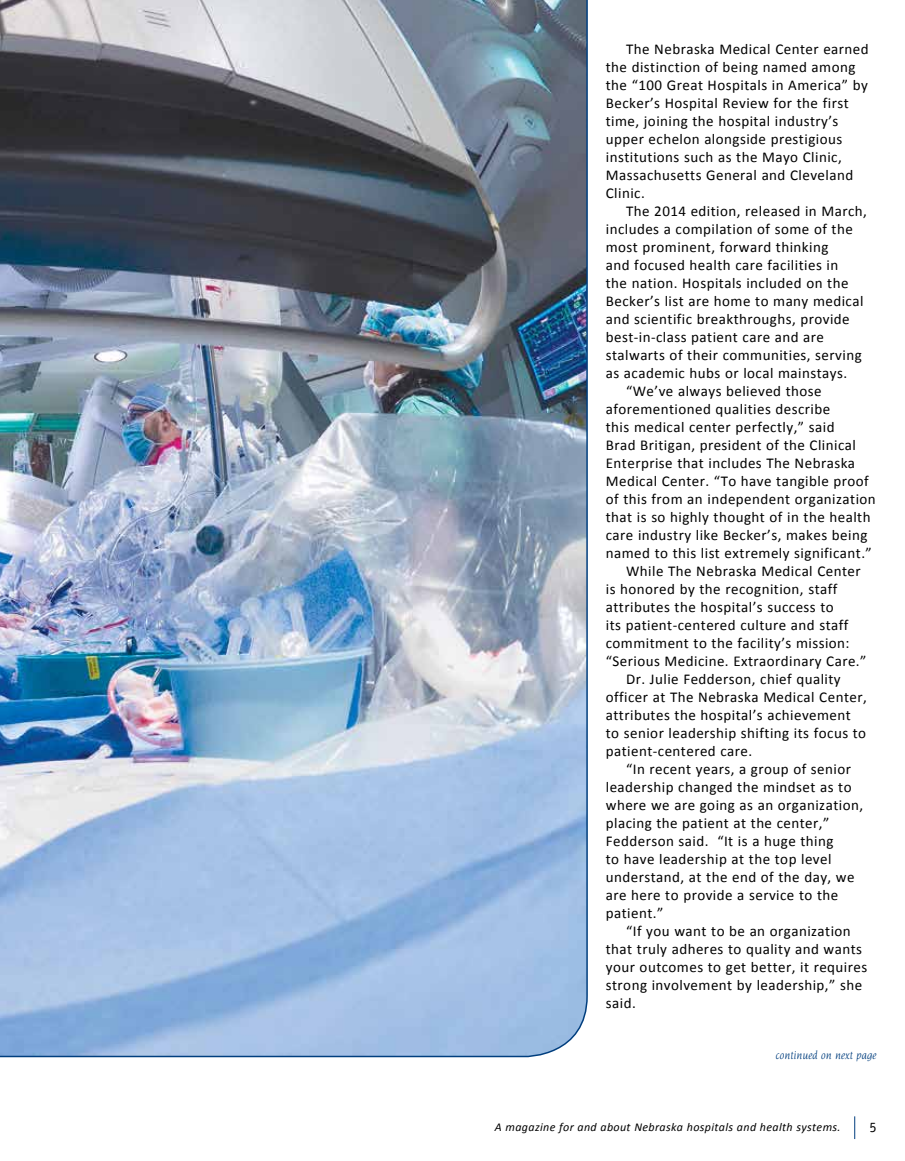
<style>
.page{position:relative;width:905px;height:1161px;background:#fff}
.page>*{position:absolute;margin:0;border:0;box-sizing:border-box;transform-origin:0 0}
.t1{font:15px/18px "Calibri";letter-spacing:.03em;color:#000}
.t2{font:14.25px "Officina Sans";color:#000}
.t3{font:italic 12px "Calibri";letter-spacing:.03em;color:#000}
.t4{font:italic 12px "Novarese";color:#003e7e}
</style>
<div class="page">
<svg style="left:854px;top:1116px;width:1px;height:23px"></svg>
<img style="left:0;top:0;width:588px;height:1058px">
<p class="t1" style="left:606px;top:40px;width:264px;text-indent:20px">The Nebraska Medical Center earned the distinction of being named among the “100 Great Hospitals in America” by Becker’s Hospital Review for the first time, joining the hospital industry’s upper echelon alongside prestigious institutions such as the Mayo Clinic, Massachusetts General and Cleveland Clinic.</p>
<p class="t1" style="left:626px;top:202px;width:242px">The 2014 edition, released in March,</p>
<p class="t1" style="left:606px;top:220px;width:248px">includes a compilation of some of the</p>
<p class="t1" style="left:606px;top:238px;width:224px">most prominent, forward thinking</p>
<p class="t1" style="left:606px;top:256px;width:234px">and focused health care facilities in</p>
<p class="t1" style="left:606px;top:274px;width:244px">the nation. Hospitals included on the</p>
<p class="t1" style="left:606px;top:292px;width:259px">Becker’s list are home to many medical</p>
<p class="t1" style="left:606px;top:310px;width:245px">and scientific breakthroughs, provide</p>
<p class="t1" style="left:606px;top:328px;width:220px">best-in-class patient care and are</p>
<p class="t1" style="left:606px;top:346px;width:257px">stalwarts of their communities, serving</p>
<p class="t1" style="left:606px;top:364px;width:243px">as academic hubs or local mainstays.</p>
<p class="t1" style="left:626px;top:382px;width:197px">“We’ve always believed those</p>
<p class="t1" style="left:606px;top:400px;width:226px">aforementioned qualities describe</p>
<p class="t1" style="left:606px;top:418px;width:230px">this medical center perfectly,” said</p>
<p class="t1" style="left:606px;top:436px;width:251px">Brad Britigan, president of the Clinical</p>
<p class="t1" style="left:606px;top:454px;width:251px">Enterprise that includes The Nebraska</p>
<p class="t1" style="left:606px;top:472px;width:264px">Medical Center. “To have tangible proof</p>
<p class="t1" style="left:606px;top:490px;width:271px">of this from an independent organization</p>
<p class="t1" style="left:606px;top:508px;width:266px">that is so highly thought of in the health</p>
<p class="t1" style="left:606px;top:526px;width:263px">care industry like Becker’s, makes being</p>
<p class="t1" style="left:606px;top:544px;width:267px">named to this list extremely significant.”</p>
<p class="t1" style="left:626px;top:562px;width:236px">While The Nebraska Medical Center</p>
<p class="t1" style="left:606px;top:580px;width:233px">is honored by the recognition, staff</p>
<p class="t1" style="left:606px;top:598px;width:229px">attributes the hospital’s success to</p>
<p class="t1" style="left:606px;top:616px;width:244px">its patient-centered culture and staff</p>
<p class="t1" style="left:606px;top:634px;width:245px">commitment to the facility’s mission:</p>
<p class="t1" style="left:606px;top:652px;width:262px">“Serious Medicine. Extraordinary Care.”</p>
<p class="t1" style="left:626px;top:670px;width:216px">Dr. Julie Fedderson, chief quality</p>
<p class="t1" style="left:606px;top:688px;width:262px">officer at The Nebraska Medical Center,</p>
<p class="t1" style="left:606px;top:706px;width:246px">attributes the hospital’s achievement</p>
<p class="t1" style="left:606px;top:724px;width:262px">to senior leadership shifting its focus to</p>
<p class="t1" style="left:606px;top:742px;width:148px">patient-centered care.</p>
<p class="t1" style="left:626px;top:760px;width:226px">“In recent years, a group of senior</p>
<p class="t1" style="left:606px;top:778px;width:247px">leadership changed the mindset as to</p>
<p class="t1" style="left:606px;top:796px;width:259px">where we are going as an organization,</p>
<p class="t1" style="left:606px;top:814px;width:225px">placing the patient at the center,”</p>
<p class="t1" style="left:606px;top:832px;width:229px">Fedderson said. “It is a huge thing</p>
<p class="t1" style="left:606px;top:850px;width:227px">to have leadership at the top level</p>
<p class="t1" style="left:606px;top:868px;width:250px">understand, at the end of the day, we</p>
<p class="t1" style="left:606px;top:886px;width:234px">are here to provide a service to the</p>
<p class="t1" style="left:606px;top:904px;width:59px">patient.”</p>
<p class="t1" style="left:626px;top:922px;width:226px">“If you want to be an organization</p>
<p class="t1" style="left:606px;top:940px;width:258px">that truly adheres to quality and wants</p>
<p class="t1" style="left:606px;top:958px;width:263px">your outcomes to get better, it requires</p>
<p class="t1" style="left:606px;top:976px;width:258px">strong involvement by leadership,” she</p>
<p class="t1" style="left:606px;top:994px;width:31px">said.</p>
<p class="t4" style="left:775px;top:1049px;width:102px">continued on next page</p>
<p class="t3" style="left:495px;top:1119px;width:347px">A magazine for and about Nebraska hospitals and health systems.</p>
<p class="t2" style="left:869px;top:1119px;width:9px">5</p>
</div>
